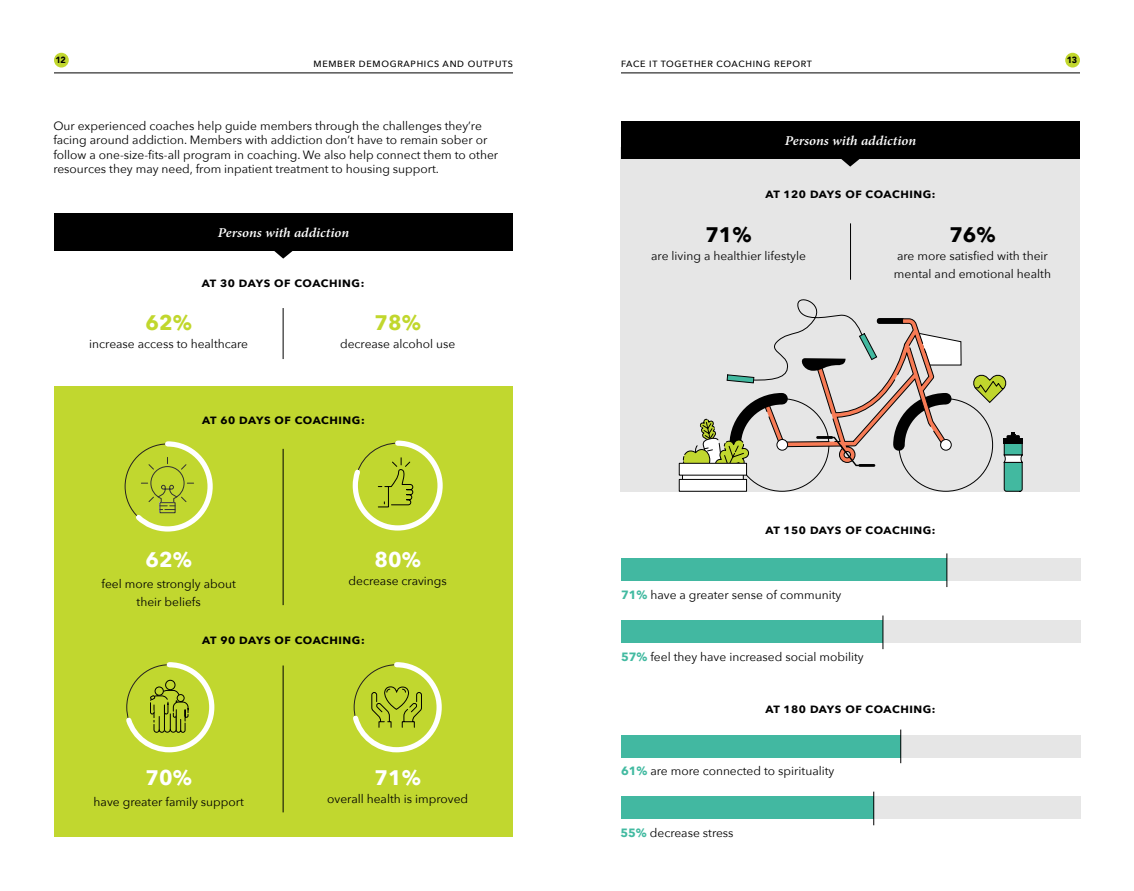
<style>
.page{position:relative;width:1134px;height:891px;background:#fff}
.page>*{position:absolute;margin:0;border:0;box-sizing:border-box;transform-origin:0 0}
.t1{font:700 21px "Avenir Next";color:#fff}
.t2{font:700 21px "Avenir Next";color:#c1d72d}
.t3{font:700 21px "Avenir Next";color:#000}
.t4{font:italic 600 13.5px "Minion Pro";color:#fff;scale:1.06 1}
.t5{font:12px/14.4px "Avenir Next";color:#000}
.t6{font:700 10.5px "Avenir Next";letter-spacing:.05em;color:#000;scale:1.06 1}
.t7{font:500 9px "Avenir Next";letter-spacing:.075em;color:#000}
.t8{font:900 9px "Avenir";color:#000}
.s1{font-weight:700;color:#42baa1}
</style>
<div class="page">
<div style="left:54px;top:53px;width:15px;height:15px;background:#c1d72f;border-radius:50%"></div>
<div style="left:620px;top:147px;width:460px;height:345px;background:#e6e6e6"></div>
<div style="left:54px;top:386px;width:459px;height:451px;background:#c1d72f"></div>
<hr style="left:283px;top:308px;width:1px;height:51px;background:#000">
<hr style="left:850px;top:223px;width:1px;height:57px;background:#000">
<hr style="left:283px;top:449px;width:1px;height:156px;background:#000">
<hr style="left:283px;top:666px;width:1px;height:146px;background:#000">
<div style="left:54px;top:213px;width:459px;height:37px;background:#000"></div>
<div style="left:621px;top:121px;width:459px;height:37px;background:#000"></div>
<svg style="left:272px;top:250px;width:23px;height:9px"></svg>
<svg style="left:839px;top:158px;width:23px;height:9px"></svg>
<div style="left:621px;top:558px;width:459px;height:23px;background:#e6e6e6"></div>
<div style="left:621px;top:558px;width:326px;height:23px;background:#42b8a1"></div>
<div style="left:621px;top:620px;width:459px;height:23px;background:#e6e6e6"></div>
<div style="left:621px;top:620px;width:262px;height:23px;background:#42b8a1"></div>
<div style="left:621px;top:735px;width:459px;height:23px;background:#e6e6e6"></div>
<div style="left:621px;top:735px;width:280px;height:23px;background:#42b8a1"></div>
<div style="left:621px;top:796px;width:459px;height:23px;background:#e6e6e6"></div>
<div style="left:621px;top:796px;width:252px;height:23px;background:#42b8a1"></div>
<hr style="left:947px;top:553px;width:1px;height:34px;background:#000">
<hr style="left:900px;top:730px;width:1px;height:33px;background:#000">
<hr style="left:883px;top:616px;width:1px;height:33px;background:#000">
<hr style="left:873px;top:792px;width:1px;height:33px;background:#000">
<svg style="left:353px;top:662px;width:89px;height:91px"></svg>
<svg style="left:126px;top:662px;width:89px;height:91px"></svg>
<svg style="left:124px;top:441px;width:89px;height:91px"></svg>
<svg style="left:973px;top:374px;width:34px;height:29px"></svg>
<svg style="left:682px;top:299px;width:280px;height:190px"></svg>
<div style="left:679px;top:479px;width:68px;height:12px;background:#fff"></div>
<div style="left:679px;top:479px;width:68px;height:13px;border:1px solid #000"></div>
<div style="left:679px;top:463px;width:68px;height:12px;background:#fff"></div>
<div style="left:679px;top:463px;width:68px;height:13px;border:1px solid #000"></div>
<div style="left:1004px;top:442px;width:18px;height:13px;background:#42b9a0"></div>
<div style="left:1004px;top:441px;width:19px;height:14px;border:1px dashed #010101"></div>
<svg style="left:1003px;top:454px;width:20px;height:38px"></svg>
<div style="left:1004px;top:439px;width:19px;height:5px;background:#010101"></div>
<svg style="left:1007px;top:432px;width:13px;height:7px"></svg>
<svg style="left:352px;top:440px;width:91px;height:91px"></svg>
<hr style="left:621px;top:73px;width:459px;height:1px;background:#000">
<hr style="left:54px;top:73px;width:459px;height:1px;background:#000">
<div style="left:1065px;top:53px;width:15px;height:15px;background:#c1d72d;border-radius:50%"></div>
<p class="t8" style="left:56px;top:52px;width:12px">12</p>
<p class="t7" style="left:314px;top:56px;width:201px">MEMBER DEMOGRAPHICS AND OUTPUTS</p>
<p class="t5" style="left:53px;top:118px;width:446px">Our experienced coaches help guide members through the challenges they’re facing around addiction. Members with addiction don’t have to remain sober or follow a one-size-fits-all program in coaching. We also help connect them to other resources they may need, from inpatient treatment to housing support.</p>
<p class="t4" style="left:218px;top:223px;width:125px">Persons with addiction</p>
<p class="t6" style="left:202px;top:274px;width:155px">AT 30 DAYS OF COACHING:</p>
<h1 class="t2" style="left:146px;top:305px;width:48px">62%</h1>
<p class="t5" style="left:89px;top:337px;width:160px">increase access to healthcare</p>
<h1 class="t2" style="left:375px;top:305px;width:48px">78%</h1>
<p class="t5" style="left:340px;top:337px;width:117px">decrease alcohol use</p>
<p class="t6" style="left:202px;top:411px;width:155px">AT 60 DAYS OF COACHING:</p>
<h1 class="t1" style="left:146px;top:541px;width:48px">62%</h1>
<p class="t5" style="left:102px;top:574px;width:136px;line-height:18px;text-align:center">feel more strongly about their beliefs</p>
<h1 class="t1" style="left:375px;top:541px;width:48px">80%</h1>
<p class="t5" style="left:349px;top:573px;width:100px">decrease cravings</p>
<p class="t6" style="left:202px;top:632px;width:155px">AT 90 DAYS OF COACHING:</p>
<h1 class="t1" style="left:146px;top:759px;width:48px">70%</h1>
<p class="t5" style="left:94px;top:794px;width:152px">have greater family support</p>
<h1 class="t1" style="left:375px;top:759px;width:48px">71%</h1>
<p class="t5" style="left:327px;top:791px;width:143px">overall health is improved</p>
<p class="t7" style="left:621px;top:56px;width:192px">FACE IT TOGETHER COACHING REPORT</p>
<p class="t8" style="left:1067px;top:52px;width:12px">13</p>
<p class="t4" style="left:785px;top:131px;width:125px">Persons with addiction</p>
<p class="t6" style="left:765px;top:186px;width:162px">AT 120 DAYS OF COACHING:</p>
<h1 class="t3" style="left:705px;top:216px;width:48px">71%</h1>
<p class="t5" style="left:651px;top:248px;width:156px">are living a healthier lifestyle</p>
<h1 class="t3" style="left:949px;top:216px;width:48px">76%</h1>
<p class="t5" style="left:894px;top:246px;width:159px;line-height:18px">are more satisfied with their mental and emotional health</p>
<p class="t6" style="left:765px;top:521px;width:162px">AT 150 DAYS OF COACHING:</p>
<p class="t5" style="left:621px;top:587px;width:222px"><span class="s1">71%</span> have a greater sense of community</p>
<p class="t5" style="left:621px;top:649px;width:244px"><span class="s1">57%</span> feel they have increased social mobility</p>
<p class="t6" style="left:765px;top:700px;width:162px">AT 180 DAYS OF COACHING:</p>
<p class="t5" style="left:621px;top:763px;width:215px"><span class="s1">61%</span> are more connected to spirituality</p>
<p class="t5" style="left:620px;top:825px;width:115px"><span class="s1">55%</span> decrease stress</p>
</div>
